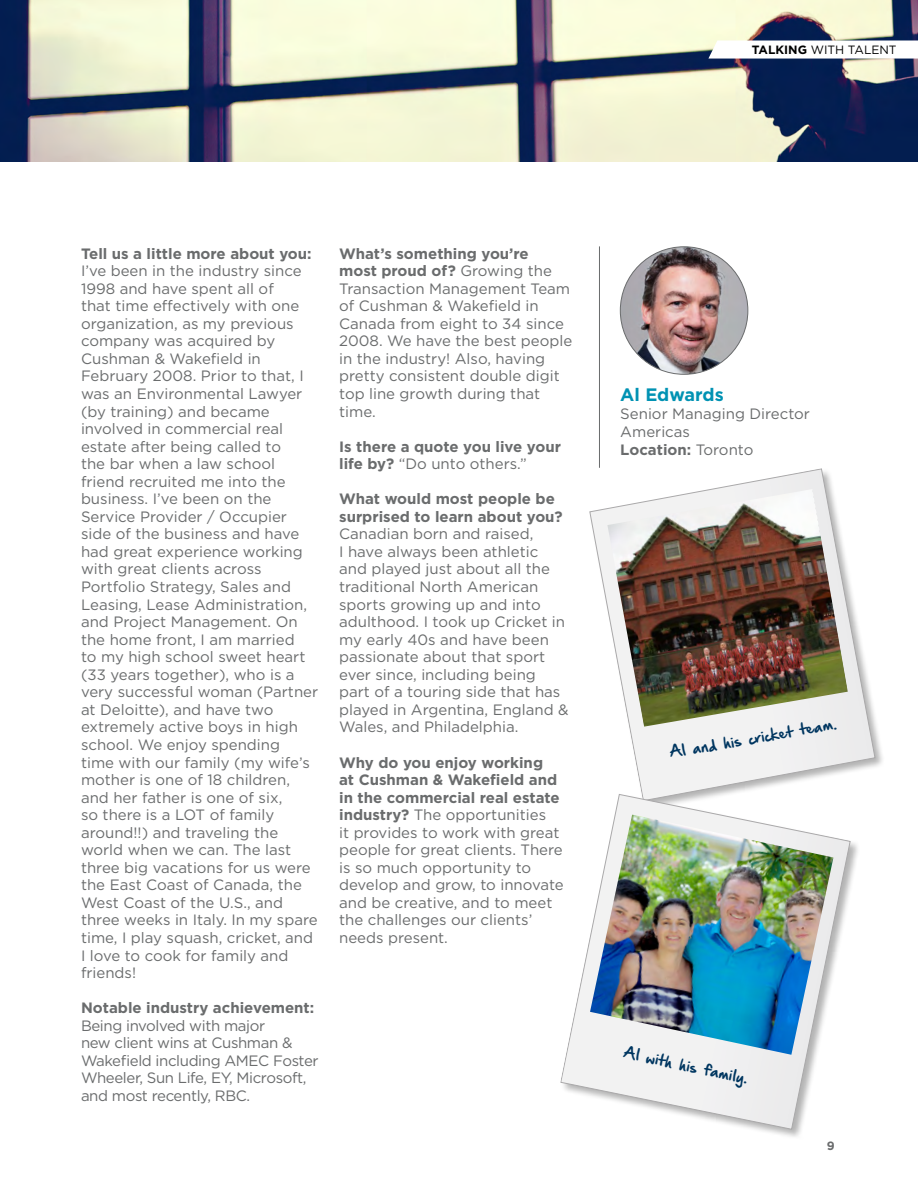
<style>
.page{position:relative;width:918px;height:1188px;background:#fff}
.page>*{position:absolute;margin:0;border:0;box-sizing:border-box;transform-origin:0 0}
.t1{font:700 18px "Gotham";color:#0092b3}
.t2{font:15px/17.5px "Gotham";color:#6a6c6d}
.t3{font:700 15px/17.5px "Gotham";color:#6a6c6d}
.t4{font:15px/17.5px "Gotham";letter-spacing:-.025em;color:#6a6c6d}
.t5{font:15px/17.5px "Gotham";letter-spacing:-.03em;color:#6a6c6d}
.t6{font:13.5px "Hand Of Sean Demo";color:#003660}
.t7{font:12px "Gotham";color:#000}
.t8{font:700 12px "Gotham";color:#000}
.t9{font:700 12px "Gotham";color:#6a6c6d}
.s1{font-weight:700}
.s2{font-weight:400}
</style>
<div class="page">
<img style="left:620px;top:247px;width:128px;height:127px;border-radius:64px">
<hr style="left:599px;top:246px;width:1px;height:222px;background:#6a6c6d">
<svg style="left:589px;top:469px;width:286px;height:325px"></svg>
<img style="left:607px;top:489px;width:241px;height:238px">
<svg style="left:560px;top:794px;width:291px;height:336px"></svg>
<img style="left:590px;top:815px;width:243px;height:240px">
<img style="left:0;top:0;width:918px;height:162px">
<svg style="left:708px;top:40px;width:210px;height:19px"></svg>
<p class="t8" style="left:752px;top:42px;width:9px">Talkin</p>
<p class="t7" style="left:798px;top:42px;width:98px"><span class="s1">g</span> with Talent</p>
<p class="t3" style="left:81px;top:244px;width:232px">Tell us a little more about you:</p>
<p class="t2" style="left:81px;top:262px;width:239px">I’ve been in the industry since<br>1998 and have spent all of<br>that time effectively with one organization, as my previous company was acquired by<br>Cushman &amp; Wakefield in<br>February 2008. Prior to that, I was an Environmental Lawyer (by training) and became involved in commercial real estate after being called to<br>the bar when a law school friend recruited me into the business. I’ve been on the<br>Service Provider / Occupier side of the business and have had great experience working with great clients across<br>Portfolio Strategy, Sales and<br>Leasing, Lease Administration, and Project Management. On the home front, I am married<br>to my high school sweet heart (33 years together), who is a very successful woman (Partner at Deloitte), and have two extremely active boys in high school. We enjoy spending<br>time with our family (my wife’s mother is one of 18 children, and her father is one of six,<br>so there is a LOT of family around!!) and traveling the world when we can. The last three big vacations for us were the East Coast of Canada, the<br>West Coast of the U.S., and three weeks in I taly. I n my spare time, I play squash, cricket, and<br>I love to cook for family and friends!</p>
<p class="t3" style="left:81px;top:999px;width:235px">Notable industry achievement:</p>
<p class="t4" style="left:81px;top:1016px;width:213px">Being involved with major new client wins at Cushman &amp;<br>Wakefield including AMEC</p>
<p class="t5" style="left:81px;top:1051px;width:239px;text-indent:192px">Foster<br>Wheeler, Sun Life, EY, M icrosoft, and most recently, RBC.</p>
<p class="t2" style="left:339px;top:244px;width:235px"><span class="s1">What’s something you’re<br>most proud of?</span> Growing the<br>Transaction Management Team of Cushman &amp; Wakefield in<br>Canada from eight to 34 since<br>2008. We have the best people in the industry! Also, having pretty consistent double digit top line growth during that time.</p>
<p class="t3" style="left:339px;top:437px;width:223px">Is there a quote you live your life by? <span class="s2">“Do unto others.”</span></p>
<p class="t3" style="left:339px;top:490px;width:225px">What would most people be surprised to learn about you?</p>
<p class="t2" style="left:339px;top:525px;width:231px">Canadian born and raised,<br>I have always been athletic and played just about all the traditional North American sports growing up and into adulthood. I took up Cricket in my early 40s and have been passionate about that sport ever since, including being part of a touring side that has played in Argentina, England &amp;<br>Wales, and Philadelphia.</p>
<p class="t2" style="left:339px;top:753px;width:226px"><span class="s1">Why do you enjoy working<br>at Cushman &amp; Wakefield and in the commercial real estate industry?</span> The opportunities<br>it provides to work with great people for great clients. There is so much opportunity to develop and grow, to innovate and be creative, and to meet the challenges our clients’ needs present.</p>
<p class="t1" style="left:620px;top:382px;width:105px">Al Edwards</p>
<p class="t2" style="left:620px;top:404px;width:191px;line-height:18px">Senior Managing Director<br>Americas<br><span class="s1">Location:</span> Toronto</p>
<p class="t6" style="left:669px;top:746px;width:171px;rotate:-10deg">Al and his cricket team.</p>
<p class="t6" style="left:626px;top:1045px;width:128px;rotate:12deg">Al with his family.</p>
<p class="t9" style="left:827px;top:1138px;width:9px">9</p>
</div>
